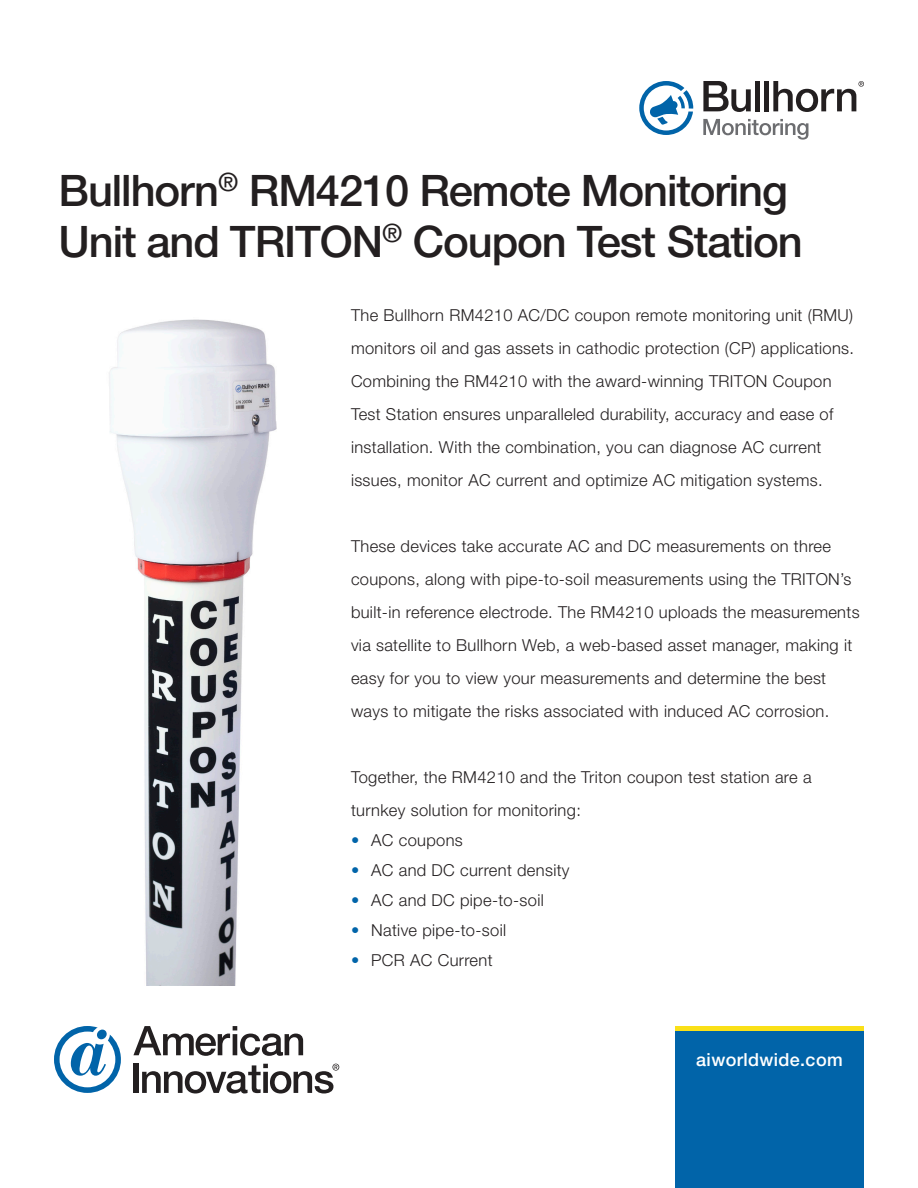
<style>
.page{position:relative;width:918px;height:1188px;background:#fff}
.page>*{position:absolute;margin:0;border:0;box-sizing:border-box;transform-origin:0 0}
.t1{font:500 43.5px/51px "Helvetica Neue LT Std";letter-spacing:-.025em;color:#231f20}
.Adress_Heading{font:500 18px "Helvetica Neue LT Std";letter-spacing:.02em;color:#fff}
.Intro_P{font:300 16.5px/33px "Helvetica Neue LT Std";letter-spacing:.02em;color:#231f20}
.s1{color:#0164a9}
</style>
<div class="page">
<div style="left:675px;top:1030px;width:189px;height:158px;background:#0164a9"></div>
<svg style="left:133px;top:1026px;width:170px;height:30px"></svg>
<div style="left:133px;top:1064px;width:6px;height:29px;background:#231f20"></div>
<svg style="left:54px;top:1026px;width:67px;height:67px"></svg>
<div style="left:97px;top:1030px;width:10px;height:9px;background:#0164a9;border-radius:50%"></div>
<svg style="left:142px;top:1064px;width:197px;height:30px"></svg>
<hr style="left:675px;top:1026px;width:189px;height:4px;background:#fae018">
<svg style="left:703px;top:81px;width:48px;height:31px"></svg>
<div style="left:755px;top:81px;width:5px;height:30px;background:#231f20"></div>
<div style="left:764px;top:81px;width:5px;height:30px;background:#231f20"></div>
<svg style="left:639px;top:81px;width:54px;height:54px"></svg>
<svg style="left:703px;top:119px;width:105px;height:21px"></svg>
<svg style="left:773px;top:81px;width:91px;height:31px"></svg>
<img style="left:109px;top:319px;width:168px;height:666px">
<h1 class="t1" style="left:58px;top:164px;width:746px">Bullhorn<sup>®</sup> RM4210 Remote Monitoring<br>Unit and TRITON<sup>®</sup> Coupon Test Station</h1>
<p class="Intro_P" style="left:351px;top:298px;width:505px">The Bullhorn RM4210 AC/DC coupon remote monitoring unit (RMU) monitors oil and gas assets in cathodic protection (CP) applications.<br>Combining the RM4210 with the award-winning TRITON Coupon Test Station ensures unparalleled durability, accuracy and ease of installation. With the combination, you can diagnose AC current issues, monitor AC current and optimize AC mitigation systems.</p>
<p class="Intro_P" style="left:351px;top:529px;width:510px">These devices take accurate AC and DC measurements on three coupons, along with pipe-to-soil measurements using the TRITON’s built-in reference electrode. The RM4210 uploads the measurements via satellite to Bullhorn Web, a web-based asset manager, making it easy for you to view your measurements and determine the best ways to mitigate the risks associated with induced AC corrosion.</p>
<p class="Intro_P" style="left:351px;top:760px;width:462px">Together, the RM4210 and the Triton coupon test station are a turnkey solution for monitoring:</p>
<p class="Intro_P" style="left:351px;top:823px;width:113px"><span class="s1">•</span> AC coupons</p>
<p class="Intro_P" style="left:351px;top:853px;width:220px"><span class="s1">•</span> AC and DC current density</p>
<p class="Intro_P" style="left:351px;top:883px;width:194px"><span class="s1">•</span> AC and DC pipe-to-soil</p>
<p class="Intro_P" style="left:351px;top:913px;width:157px"><span class="s1">•</span> Native pipe-to-soil</p>
<p class="Intro_P" style="left:351px;top:943px;width:143px"><span class="s1">•</span> PCR AC Current</p>
<p class="Adress_Heading" style="left:696px;top:1049px;width:148px">aiworldwide.com</p>
</div>
